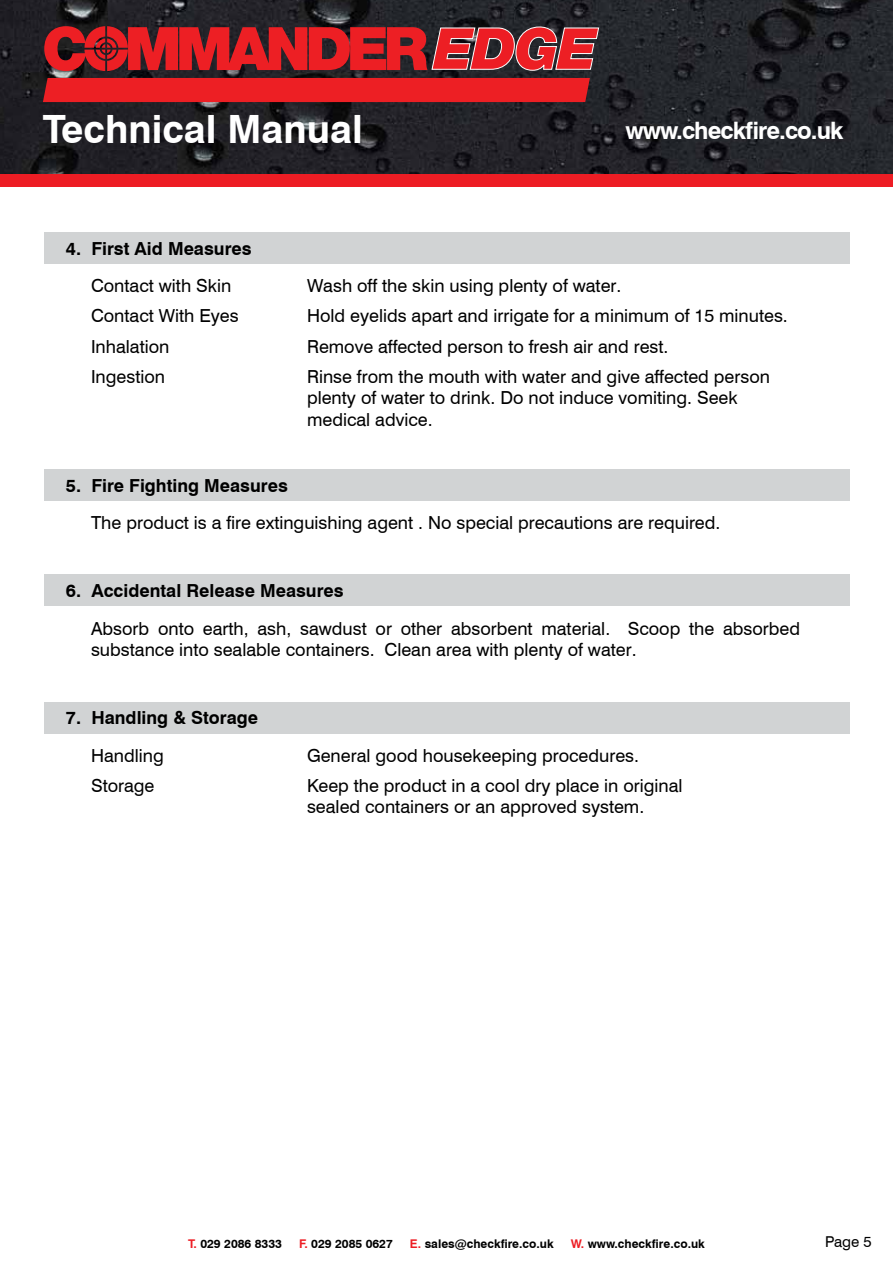
<style>
.page{position:relative;width:893px;height:1263px;background:#fff}
.page>*{position:absolute;margin:0;border:0;box-sizing:border-box;transform-origin:0 0}
.t1{font:700 39px "Swiss 721 BT";color:#fff}
.t2{font:700 24px "Swiss 721 BT";letter-spacing:-.04em;color:#fff}
.t3{font:18px/21.8px "Swiss 721";color:#000}
.t4{font:700 18px "Swiss 721 BT";color:#000}
.t5{font:15px "Swiss 721 BT";color:#000}
.t6{font:700 12px "Swiss 721 BT";color:#000}
.s1{color:#ed1d24}
</style>
<div class="page">
<img style="left:0;top:0;width:893px;height:174px">
<div style="left:0;top:174px;width:893px;height:13px;background:#ed1d24"></div>
<div style="left:43px;top:78px;width:547px;height:24px;background:#ed1f24"></div>
<svg style="left:44px;top:26px;width:555px;height:45px;background:#b0272c"></svg>
<div style="left:45px;top:232px;width:805px;height:32px;background:#d1d3d4"></div>
<div style="left:45px;top:469px;width:805px;height:32px;background:#d1d3d4"></div>
<div style="left:45px;top:574px;width:805px;height:32px;background:#d1d3d4"></div>
<div style="left:45px;top:702px;width:805px;height:31px;background:#d1d3d4"></div>
<h1 class="t1" style="left:43px;top:106px;width:321px">Technical Manual</h1>
<h2 class="t2" style="left:625px;top:116px;width:219px">www.checkfire.co.uk</h2>
<p class="t4" style="left:66px;top:237px;width:187px">4. First Aid Measures</p>
<p class="t3" style="left:91px;top:274px;width:142px">Contact with Skin</p>
<p class="t3" style="left:307px;top:274px;width:316px">Wash off the skin using plenty of water.</p>
<p class="t3" style="left:91px;top:304px;width:149px">Contact With Eyes</p>
<p class="t3" style="left:307px;top:304px;width:482px">Hold eyelids apart and irrigate for a minimum of 15 minutes.</p>
<p class="t3" style="left:91px;top:335px;width:80px">Inhalation</p>
<p class="t3" style="left:307px;top:335px;width:363px">Remove affected person to fresh air and rest.</p>
<p class="t3" style="left:91px;top:365px;width:76px">Ingestion</p>
<p class="t3" style="left:307px;top:365px;width:464px">Rinse from the mouth with water and give affected person plenty of water to drink. Do not induce vomiting. Seek medical advice.</p>
<p class="t4" style="left:66px;top:474px;width:224px">5. Fire Fighting Measures</p>
<p class="t3" style="left:91px;top:511px;width:631px">The product is a fire extinguishing agent . No special precautions are required.</p>
<p class="t4" style="left:66px;top:580px;width:279px">6. Accidental Release Measures</p>
<p class="t3" style="left:91px;top:617px;width:710px">Absorb onto earth, ash, sawdust or other absorbent material. Scoop the absorbed substance into sealable containers. Clean area with plenty of water.</p>
<p class="t4" style="left:66px;top:707px;width:194px">7. Handling &amp; Storage</p>
<p class="t3" style="left:91px;top:744px;width:74px">Handling</p>
<p class="t3" style="left:307px;top:744px;width:334px">General good housekeeping procedures.</p>
<p class="t3" style="left:91px;top:774px;width:65px">Storage</p>
<p class="t3" style="left:307px;top:775px;width:377px;line-height:20.5px">Keep the product in a cool dry place in original sealed containers or an approved system.</p>
<p class="t6" style="left:188px;top:1236px;width:95px"><span class="s1">T.</span> 029 2086 8333</p>
<p class="t6" style="left:299px;top:1236px;width:95px"><span class="s1">F.</span> 029 2085 0627</p>
<p class="t6" style="left:410px;top:1236px;width:145px"><span class="s1">E.</span> sales@checkfire.co.uk</p>
<p class="t6" style="left:571px;top:1236px;width:136px"><span class="s1">W.</span> www.checkfire.co.uk</p>
<p class="t5" style="left:825px;top:1232px;width:48px">Page 5</p>
</div>
